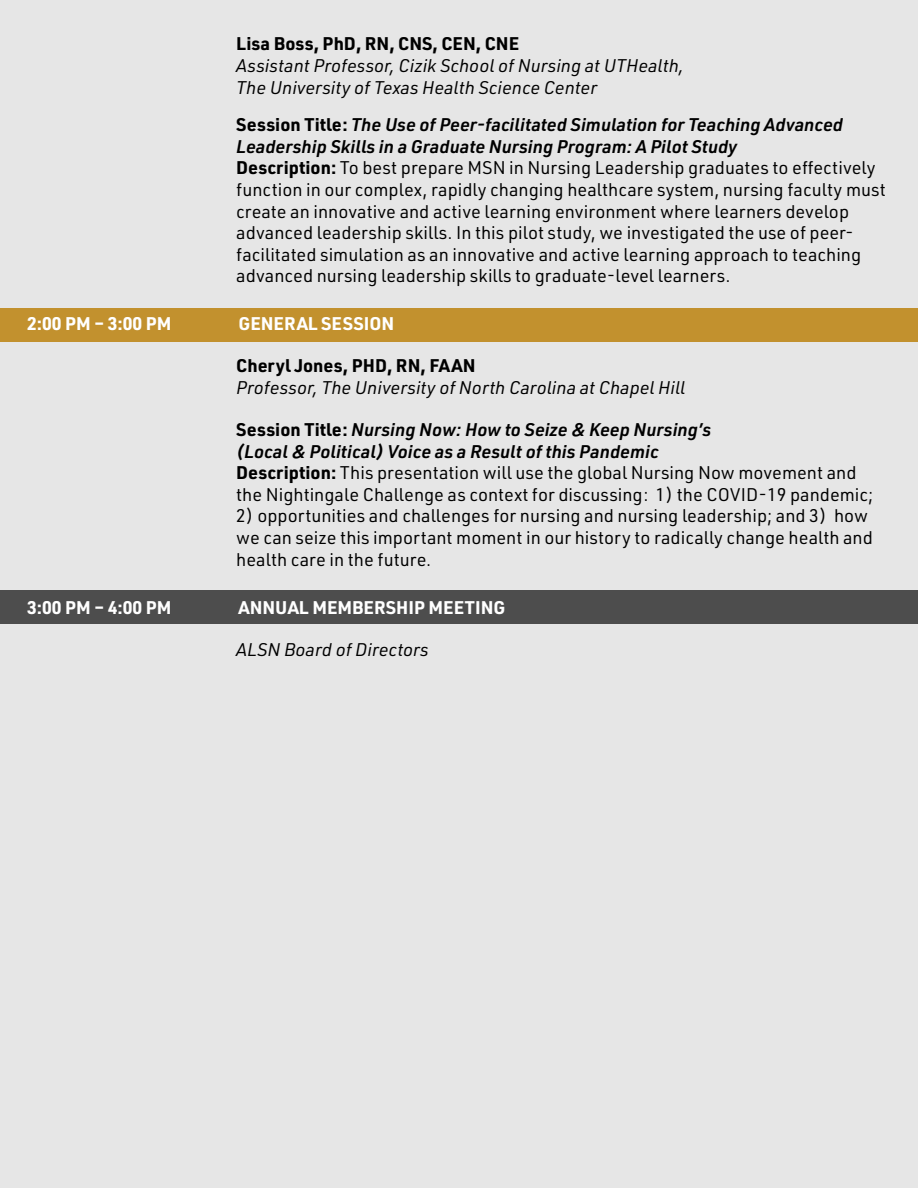
<style>
.page{position:relative;width:918px;height:1188px;background:#e6e6e6}
.page>*{position:absolute;margin:0;border:0;box-sizing:border-box;transform-origin:0 0}
.t1{font:18px/21.6px "URWDIN";color:#000}
.t2{font:italic 18px/21.6px "URWDIN";color:#000}
.t3{font:700 18px "URWDIN";color:#fff}
.t4{font:700 18px "URWDIN";color:#000}
.s1{font-weight:700}
.s2{font-weight:600;font-style:italic}
</style>
<div class="page">
<div style="left:0;top:590px;width:918px;height:34px;background:#4d4d4d"></div>
<div style="left:0;top:308px;width:918px;height:33px;background:#c2912e"></div>
<p class="t4" style="left:236px;top:32px;width:284px">Lisa Boss, PhD, RN, CNS, CEN, CNE</p>
<p class="t2" style="left:236px;top:54px;width:449px">Assistant Professor, Cizik School of Nursing at UTHealth,<br>The University of Texas Health Science Center</p>
<p class="t1" style="left:236px;top:113px;width:651px"><span class="s1">Session Title:</span> <span class="s2">The Use of Peer-facilitated Simulation for Teaching Advanced Leadership Skills in a Graduate Nursing Program: A Pilot Study<br></span><span class="s1">Description:</span> To best prepare MSN in Nursing Leadership graduates to effectively function in our complex, rapidly changing healthcare system, nursing faculty must create an innovative and active learning environment where learners develop advanced leadership skills. In this pilot study, we investigated the use of peer&shy;facilitated simulation as an innovative and active learning approach to teaching advanced nursing leadership skills to graduate-level learners.</p>
<p class="t3" style="left:27px;top:312px;width:146px">2:00 PM – 3:00 PM</p>
<p class="t3" style="left:238px;top:312px;width:157px">GENERAL SESSION</p>
<p class="t4" style="left:236px;top:354px;width:241px">Cheryl Jones, PHD, RN, FAAN</p>
<p class="t2" style="left:236px;top:376px;width:451px">Professor, The University of North Carolina at Chapel Hill</p>
<p class="t1" style="left:236px;top:418px;width:639px"><span class="s1">Session Title:</span> <span class="s2">Nursing Now: How to Seize &amp; Keep Nursing’s<br>(Local &amp; Political) Voice as a Result of this Pandemic<br></span><span class="s1">Description:</span> This presentation will use the global Nursing Now movement and the Nightingale Challenge as context for discussing: 1) the COVID-19 pandemic;</p>
<p class="t1" style="left:236px;top:505px;width:638px">2) opportunities and challenges for nursing and nursing leadership; and 3) how we can seize this important moment in our history to radically change health and health care in the future.</p>
<p class="t3" style="left:27px;top:595px;width:146px">3:00 PM – 4:00 PM</p>
<p class="t3" style="left:238px;top:595px;width:268px">ANNUAL MEMBERSHIP MEETING</p>
<p class="t2" style="left:236px;top:638px;width:194px">ALSN Board of Directors</p>
</div>
